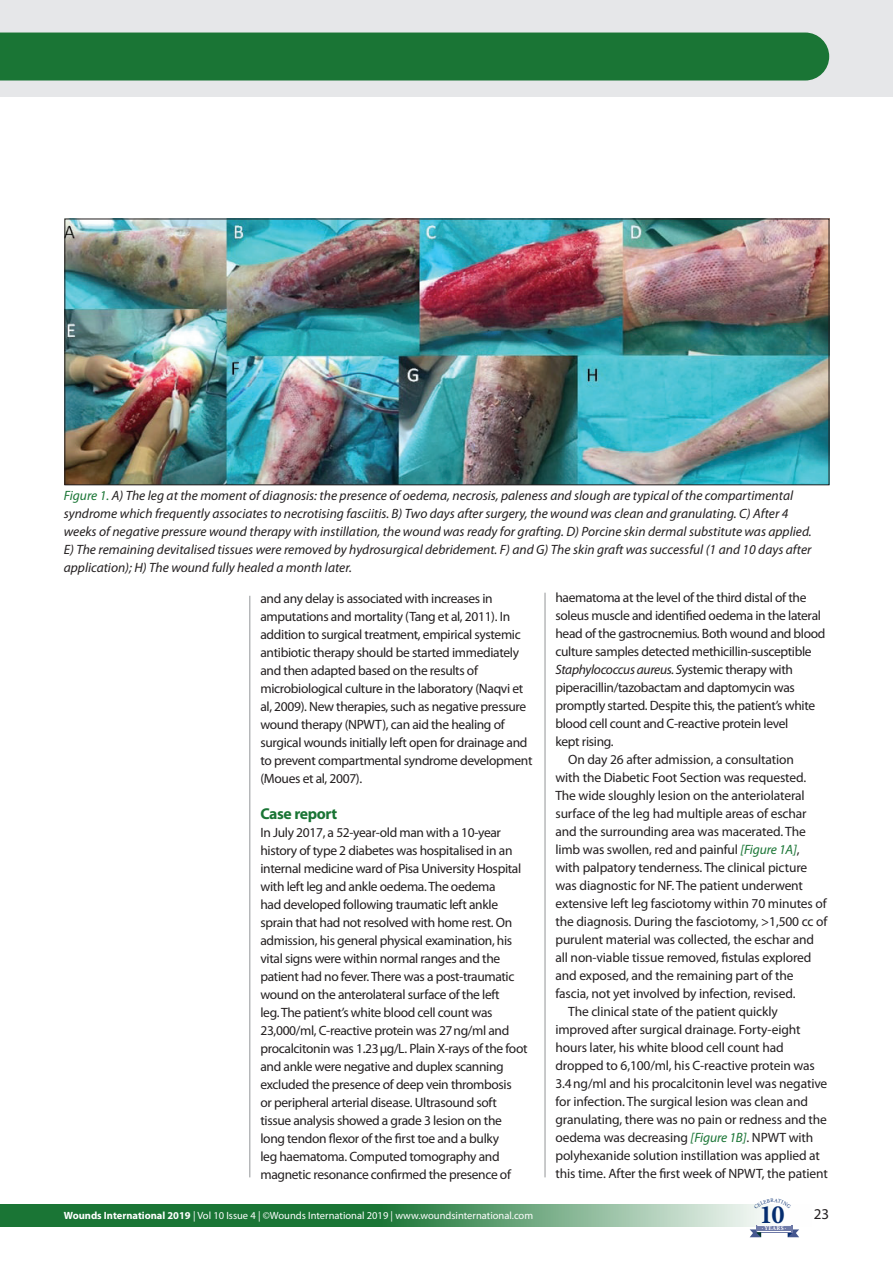
<style>
.page{position:relative;width:893px;height:1263px;background:#fff}
.page>*{position:absolute;margin:0;border:0;box-sizing:border-box;transform-origin:0 0}
.t1{font:700 26.4px "Minion Pro";color:#052d6f}
.t2{font:700 15.75px "Myriad Pro";letter-spacing:-.025em;color:#1a7535}
.t3{font:15px "Myriad Pro";color:#231f20}
.t4{font:13.5px/18px "Myriad Pro";letter-spacing:-.025em;color:#231f20}
.t5{font:italic 13.5px/18px "Myriad Pro";color:#231f20}
.t6{font:italic 13.5px "Myriad Pro";letter-spacing:-.025em;color:#231f20}
.t7{font:10.5px "Myriad Pro";color:#fff}
.t8{font:700 5.85px "Minion Pro";letter-spacing:.04em;color:#fff}
.s1{color:#1a7535}
.s2{font-style:normal}
.s3{font-style:italic;color:#1a7535}
.s4{font-weight:700}
</style>
<div class="page">
<svg style="left:1px;top:1204px;width:764px;height:22px;background:#509565"></svg>
<svg style="left:0;top:1204px;width:1px;height:23px"></svg>
<svg style="left:788px;top:1229px;width:11px;height:8px"></svg>
<div style="left:756px;top:1224px;width:37px;height:8px;background:#6e79a7"></div>
<hr style="left:757px;top:1225px;width:34px;height:1px;background:#fff">
<hr style="left:757px;top:1231px;width:34px;height:1px;background:#fff">
<svg style="left:750px;top:1229px;width:11px;height:8px"></svg>
<div style="left:0;top:0;width:893px;height:97px;background:#e6e7e9"></div>
<hr style="left:545px;top:593px;width:1px;height:584px;background:#939598">
<hr style="left:250px;top:596px;width:1px;height:581px;background:#939598">
<div style="left:0;top:33px;width:829px;height:48px;background:#1a7535"></div>
<img style="left:67px;top:221px;width:760px;height:262px">
<div style="left:65px;top:219px;width:764px;height:266px;border:1px solid #231f20"></div>
<svg style="left:754px;top:1204px;width:11px;height:5px"></svg>
<p class="t5" style="left:64px;top:486px;width:749px"><span class="s1">Figure 1.</span> A) The leg at the moment of diagnosis: the presence of oedema, necrosis, paleness and slough are typical of the compartimental syndrome which frequently associates to necrotising fasciitis. B) Two days after surgery, the wound was clean and granulating. C) After 4 weeks of negative pressure wound therapy with instillation, the wound was ready for grafting. D) Porcine skin dermal substitute was applied.<br>E) The remaining devitalised tissues were removed by hydrosurgical debridement. F) and G) The skin graft was successful (1 and 10 days after application); H) The wound fully healed a month later.</p>
<p class="t4" style="left:260px;top:589px;width:274px">and any delay is associated with increases in amputations and mortality (Tang et al, 2011). In addition to surgical treatment, empirical systemic antibiotic therapy should be started immediately and then adapted based on the results of microbiological culture in the laboratory (Naqvi et al, 2009). New therapies, such as negative pressure wound therapy (NPWT), can aid the healing of surgical wounds initially left open for drainage and to prevent compartmental syndrome development (Moues et al, 2007).</p>
<p class="t2" style="left:260px;top:803px;width:78px">Case report</p>
<p class="t4" style="left:260px;top:823px;width:269px">In July 2017, a 52-year-old man with a 10-year history of type 2 diabetes was hospitalised in an internal medicine ward of Pisa University Hospital with left leg and ankle oedema. The oedema<br>had developed following traumatic left ankle sprain that had not resolved with home rest. On admission, his general physical examination, his vital signs were within normal ranges and the patient had no fever. There was a post-traumatic wound on the anterolateral surface of the left<br>leg. The patient’s white blood cell count was 23,000/ml, C-reactive protein was 27ng/ml and procalcitonin was 1.23μg/L. Plain X-rays of the foot and ankle were negative and duplex scanning excluded the presence of deep vein thrombosis<br>or peripheral arterial disease. Ultrasound soft tissue analysis showed a grade 3 lesion on the long tendon flexor of the first toe and a bulky<br>leg haematoma. Computed tomography and magnetic resonance confirmed the presence of</p>
<p class="t4" style="left:555px;top:589px;width:252px">haematoma at the level of the third distal of the</p>
<p class="t4" style="left:555px;top:607px;width:267px">soleus muscle and identified oedema in the lateral</p>
<p class="t4" style="left:555px;top:625px;width:272px">head of the gastrocnemius. Both wound and blood</p>
<p class="t4" style="left:555px;top:643px;width:258px">culture samples detected methicillin-susceptible</p>
<p class="t6" style="left:555px;top:662px;width:239px">Staphylococcus aureus. S<span class="s2">ystemic therapy with</span></p>
<p class="t4" style="left:555px;top:679px;width:241px">piperacillin/tazobactam and daptomycin was</p>
<p class="t4" style="left:555px;top:697px;width:261px">promptly started. Despite this, the patient’s white</p>
<p class="t4" style="left:555px;top:715px;width:234px">blood cell count and C-reactive protein level</p>
<p class="t4" style="left:555px;top:733px;width:60px">kept rising.</p>
<p class="t4" style="left:568px;top:751px;width:227px">On day 26 after admission, a consultation</p>
<p class="t4" style="left:555px;top:769px;width:252px">with the Diabetic Foot Section was requested.</p>
<p class="t4" style="left:555px;top:787px;width:251px">The wide sloughly lesion on the anteriolateral</p>
<p class="t4" style="left:555px;top:805px;width:253px">surface of the leg had multiple areas of eschar</p>
<p class="t4" style="left:555px;top:823px;width:252px">and the surrounding area was macerated. The</p>
<p class="t4" style="left:555px;top:841px;width:246px">limb was swollen, red and painful <span class="s3">[Figure 1A]</span>,</p>
<p class="t4" style="left:555px;top:859px;width:253px">with palpatory tenderness. The clinical picture</p>
<p class="t4" style="left:555px;top:877px;width:249px">was diagnostic for NF. The patient underwent</p>
<p class="t4" style="left:555px;top:895px;width:273px">extensive left leg fasciotomy within 70 minutes of</p>
<p class="t4" style="left:555px;top:913px;width:273px">the diagnosis. During the fasciotomy, &gt;1,500 cc of</p>
<p class="t4" style="left:555px;top:931px;width:260px">purulent material was collected, the eschar and</p>
<p class="t4" style="left:555px;top:949px;width:258px">all non-viable tissue removed, fistulas explored</p>
<p class="t4" style="left:555px;top:967px;width:240px">and exposed, and the remaining part of the</p>
<p class="t4" style="left:555px;top:985px;width:242px">fascia, not yet involved by infection, revised.</p>
<p class="t4" style="left:568px;top:1003px;width:211px">The clinical state of the patient quickly</p>
<p class="t4" style="left:555px;top:1021px;width:247px">improved after surgical drainage. Forty-eight</p>
<p class="t4" style="left:555px;top:1039px;width:230px">hours later, his white blood cell count had</p>
<p class="t4" style="left:555px;top:1057px;width:261px">dropped to 6,100/ml, his C-reactive protein was</p>
<p class="t4" style="left:555px;top:1075px;width:273px">3.4ng/ml and his procalcitonin level was negative</p>
<p class="t4" style="left:555px;top:1093px;width:254px">for infection. The surgical lesion was clean and</p>
<p class="t4" style="left:555px;top:1111px;width:273px">granulating, there was no pain or redness and the</p>
<p class="t4" style="left:555px;top:1129px;width:259px">oedema was decreasing <span class="s3">[Figure 1B]</span>. NPWT with</p>
<p class="t4" style="left:555px;top:1147px;width:266px">polyhexanide solution instillation was applied at</p>
<p class="t4" style="left:555px;top:1165px;width:274px">this time. After the first week of NPWT, the patient</p>
<h1 class="t1" style="left:759px;top:1196px;width:27px">10</h1>
<p class="t8" style="left:762px;top:1224px;width:26px">. YEARS .</p>
<p class="t7" style="left:64px;top:1208px;width:471px"><span class="s4">Wounds International 2019</span> | Vol 10 Issue 4 | ©Wounds International 2019 | www.woundsinternational.com</p>
<p class="t3" style="left:814px;top:1204px;width:17px">23</p>
</div>
